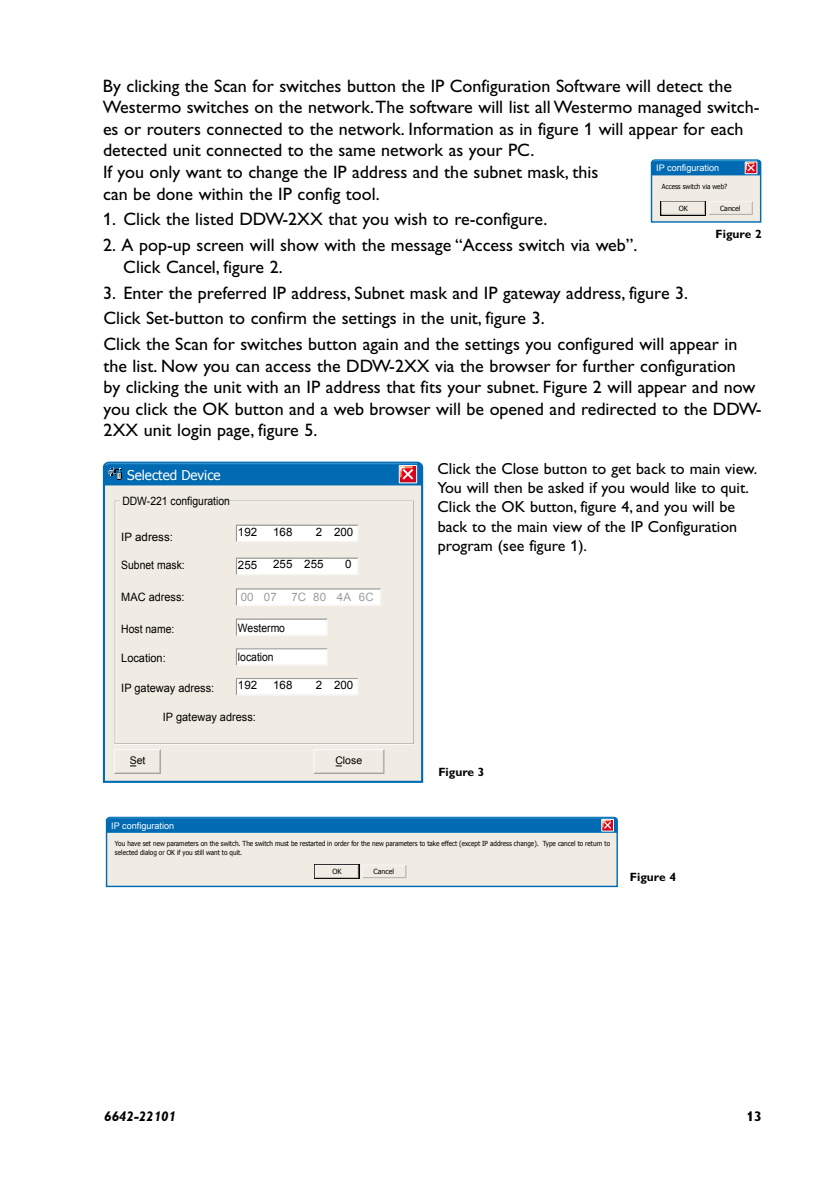
<style>
.page{position:relative;width:840px;height:1191px;background:#fff}
.page>*{position:absolute;margin:0;border:0;box-sizing:border-box;transform-origin:0 0}
.t1{font:18px/21.6px "Gill Alt One Mod";color:#000}
.t2{font:16px/19.4px "Gill Alt One Mod";color:#000}
.t3{font:italic 700 14px "Gill Alt One Mod";color:#000}
.t4{font:700 14px "Gill Alt One Mod";color:#000}
.t5{font:13.4px "Tahoma";color:#fff}
.t6{font:700 12px "Gill Alt One Mod";color:#000}
.t7{font:11.6px "Arial";color:#000;scale:.9 1}
.t8{font:11.6px "Arial";color:#000;scale:.95 1}
.t9{font:11.6px "Arial";color:#000}
.t10{font:11.6px "Arial";color:#9c9d9f}
.t11{font:10.4px "Arial";color:#000}
.t12{font:9px "Arial";color:#fff}
.t13{font:7px/8.4px "Tahoma";color:#000;scale:.92 1}
.t14{font:7px "Tahoma";color:#000}
</style>
<div class="page">
<svg style="left:650px;top:159px;width:111px;height:64px;background:#acc5d1"></svg>
<div style="left:744px;top:162px;width:12px;height:12px;border:1px solid #fff"></div>
<svg style="left:102px;top:461px;width:322px;height:322px;background:#c7d6db"></svg>
<svg style="left:104px;top:463px;width:318px;height:22px;background:#0b6cb0"></svg>
<div style="left:398px;top:465px;width:19px;height:18px;border:1px solid #fff"></div>
<svg style="left:114px;top:501px;width:300px;height:273px;background:#efece4"></svg>
<svg style="left:105px;top:816px;width:512px;height:72px;background:#b6ccd7"></svg>
<div style="left:601px;top:819px;width:12px;height:12px;border:1px solid #fff"></div>
<p class="t1" style="left:103px;top:75px;width:657px">By clicking the Scan for switches button the IP Configuration Software will detect the Westermo switches on the network.The software will list all Westermo managed switch&shy;es or routers connected to the network. Information as in figure 1 will appear for each detected unit connected to the same network as your PC.<br>If you only want to change the IP address and the subnet mask, this<br>can be done within the IP config tool.</p>
<p class="t1" style="left:103px;top:209px;width:445px">1. Click the listed DDW-2XX that you wish to re-configure.</p>
<p class="t1" style="left:123px;top:234px;width:515px;text-indent:-20px">2. A pop-up screen will show with the message “Access switch via web”.<br>Click Cancel, figure 2.</p>
<p class="t1" style="left:103px;top:280px;width:635px;line-height:25.8px">3. Enter the preferred IP address, Subnet mask and IP gateway address, figure 3.<br>Click Set-button to confirm the settings in the unit, figure 3.<br>Click the Scan for switches button again and the settings you configured will appear in</p>
<p class="t1" style="left:103px;top:355px;width:659px">the list. Now you can access the DDW-2XX via the browser for further configuration<br>by clicking the unit with an IP address that fits your subnet. Figure 2 will appear and now you click the OK button and a web browser will be opened and redirected to the DDW-2XX unit login page, figure 5.</p>
<p class="t12" style="left:655px;top:162px;width:64px">IP configuration</p>
<p class="t13" style="left:661px;top:182px;width:72px">Access switch via web?</p>
<p class="t14" style="left:678px;top:203px;width:11px">OK</p>
<p class="t14" style="left:719px;top:203px;width:22px">Cancel</p>
<p class="t6" style="left:715px;top:227px;width:48px">Figure 2</p>
<p class="t5" style="left:127px;top:466px;width:95px">Selected Device</p>
<p class="t7" style="left:122px;top:493px;width:121px">DDW-221 configuration</p>
<p class="t9" style="left:121px;top:529px;width:53px">IP adress:</p>
<p class="t7" style="left:121px;top:557px;width:72px">Subnet mask:</p>
<p class="t8" style="left:121px;top:589px;width:68px">MAC adress:</p>
<p class="t7" style="left:121px;top:621px;width:60px">Host name:</p>
<p class="t8" style="left:121px;top:650px;width:48px">Location:</p>
<p class="t9" style="left:238px;top:524px;width:21px">192</p>
<p class="t9" style="left:238px;top:557px;width:21px">255</p>
<p class="t9" style="left:273px;top:524px;width:21px">168</p>
<p class="t9" style="left:315px;top:524px;width:39px">2 200</p>
<p class="t9" style="left:273px;top:557px;width:52px">255 255</p>
<p class="t9" style="left:345px;top:557px;width:8px">0</p>
<p class="t10" style="left:241px;top:589px;width:37px">00 07</p>
<p class="t10" style="left:291px;top:589px;width:84px">7C 80 4A 6C</p>
<p class="t7" style="left:238px;top:620px;width:54px">Westermo</p>
<p class="t7" style="left:238px;top:649px;width:41px">location</p>
<p class="t9" style="left:238px;top:677px;width:21px">192</p>
<p class="t9" style="left:273px;top:677px;width:21px">168</p>
<p class="t9" style="left:315px;top:677px;width:39px">2 200</p>
<p class="t8" style="left:121px;top:680px;width:99px">IP gateway adress:</p>
<p class="t8" style="left:163px;top:709px;width:99px">IP gateway adress:</p>
<p class="t11" style="left:130px;top:754px;width:17px">Set</p>
<p class="t11" style="left:335px;top:754px;width:28px">Close</p>
<p class="t12" style="left:111px;top:820px;width:64px">IP configuration</p>
<p class="t2" style="left:437px;top:459px;width:321px">Click the Close button to get back to main view.<br>You will then be asked if you would like to quit.<br>Click the OK button, figure 4, and you will be back to the main view of the IP Configuration program (see figure 1).</p>
<p class="t6" style="left:438px;top:765px;width:48px">Figure 3</p>
<p class="t13" style="left:115px;top:839px;width:539px">You have set new parameters on the switch. The switch must be restarted in order for the new parameters to take effect (except IP address change). Type cancel to return to selected dialog or OK if you still want to quit.</p>
<p class="t14" style="left:332px;top:866px;width:11px">OK</p>
<p class="t14" style="left:373px;top:866px;width:22px">Cancel</p>
<p class="t6" style="left:629px;top:870px;width:48px">Figure 4</p>
<p class="t3" style="left:104px;top:1108px;width:73px">6642-22101</p>
<p class="t4" style="left:746px;top:1108px;width:17px">13</p>
</div>
